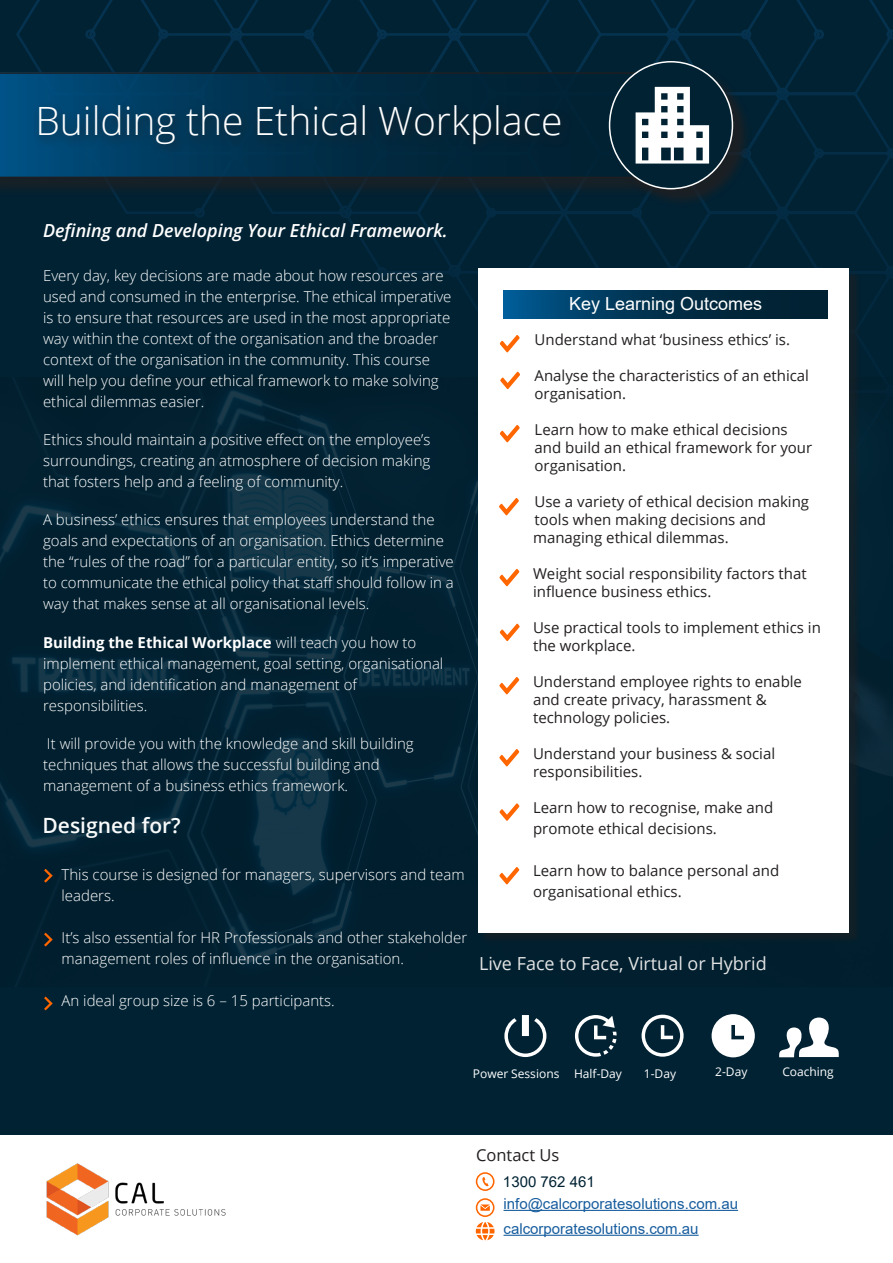
<style>
.page{position:relative;width:893px;height:1263px;background:#fff}
.page>*{position:absolute;margin:0;border:0;box-sizing:border-box;transform-origin:0 0}
.t1{font:300 39px "Open Sans";color:#fff}
.t2{font:600 21px "Open Sans";color:#f9fafa}
.t3{font:italic 600 18px "Open Sans";color:#fff}
.t4{font:18px "Open Sans";color:#fff}
.t5{font:18px "Arial";color:#fff}
.t6{font:16.5px "Open Sans";color:#231f20}
.t7{font:300 15px/21px "Open Sans";color:#fff}
.t8{font:15px/18px "Open Sans";color:#231f20}
.t9{font:15px/24.9px "Arial";color:#175d9e}
.t10{font:15px "Arial";color:#012233}
.t11{font:12px "Open Sans";color:#fff}
.s1{font-weight:700}
</style>
<div class="page">
<div style="left:0;top:0;width:893px;height:1135px;background:#012233"></div>
<div style="left:16px;top:0;width:877px;height:378px;background:#012233"></div>
<div style="left:0;top:75px;width:690px;height:122px;background:#231f20;opacity:.75"></div>
<svg style="left:0;top:72px;width:611px;height:106px;background:#02324e"></svg>
<div style="left:611px;top:63px;width:140px;height:145px;background:#231f20;opacity:.75"></div>
<div style="left:610px;top:62px;width:122px;height:127px;background:#012233;border-radius:50%"></div>
<div style="left:32px;top:101px;width:540px;height:55px;background:#231f20;opacity:.75"></div>
<svg style="left:476px;top:1172px;width:18px;height:19px"></svg>
<svg style="left:475px;top:1198px;width:264px;height:43px"></svg>
<svg style="left:779px;top:1017px;width:60px;height:40px"></svg>
<img style="left:0;top:378px;width:893px;height:609px">
<div style="left:480px;top:270px;width:381px;height:674px;background:#231f20;opacity:.5"></div>
<div style="left:478px;top:268px;width:371px;height:664px;background:#fff"></div>
<svg style="left:504px;top:290px;width:324px;height:28px;background:#003453"></svg>
<svg style="left:500px;top:335px;width:20px;height:17px"></svg>
<svg style="left:500px;top:372px;width:20px;height:17px"></svg>
<svg style="left:500px;top:425px;width:20px;height:17px"></svg>
<svg style="left:499px;top:498px;width:20px;height:17px"></svg>
<svg style="left:500px;top:624px;width:20px;height:17px"></svg>
<svg style="left:499px;top:677px;width:20px;height:17px"></svg>
<svg style="left:499px;top:749px;width:20px;height:17px"></svg>
<svg style="left:499px;top:569px;width:20px;height:17px"></svg>
<svg style="left:499px;top:803px;width:20px;height:18px"></svg>
<svg style="left:712px;top:1014px;width:43px;height:43px"></svg>
<svg style="left:642px;top:1015px;width:42px;height:42px"></svg>
<svg style="left:504px;top:1015px;width:42px;height:42px"></svg>
<svg style="left:575px;top:1015px;width:42px;height:42px"></svg>
<img style="left:46px;top:1163px;width:180px;height:73px">
<svg style="left:44px;top:996px;width:9px;height:14px"></svg>
<svg style="left:499px;top:867px;width:20px;height:17px"></svg>
<svg style="left:44px;top:933px;width:9px;height:13px"></svg>
<svg style="left:44px;top:869px;width:9px;height:14px"></svg>
<svg style="left:636px;top:87px;width:73px;height:77px"></svg>
<h1 class="t1" style="left:35px;top:105px;width:529px">Building the Ethical Workplace</h1>
<p class="t3" style="left:43px;top:218px;width:406px">Defining and Developing Your Ethical Framework.</p>
<p class="t7" style="left:43px;top:267px;width:410px">Every day, key decisions are made about how resources are used and consumed in the enterprise. The ethical imperative is to ensure that resources are used in the most appropriate way within the context of the organisation and the broader context of the organisation in the community. This course will help you define your ethical framework to make solving ethical dilemmas easier.</p>
<p class="t7" style="left:43px;top:429px;width:389px;text-align:justify">Ethics should maintain a positive effect on the employee’s surroundings, creating an atmosphere of decision making that fosters help and a feeling of community.</p>
<p class="t7" style="left:43px;top:509px;width:412px">A business’ ethics ensures that employees understand the goals and expectations of an organisation. Ethics determine the “rules of the road” for a particular entity, so it’s imperative to communicate the ethical policy that staff should follow in a way that makes sense at all organisational levels.</p>
<p class="t7" style="left:43px;top:633px;width:402px"><span class="s1">Building the Ethical Workplace</span> will teach you how to implement ethical management, goal setting, organisational policies, and identification and management of responsibilities.</p>
<p class="t7" style="left:43px;top:734px;width:372px">It will provide you with the knowledge and skill building techniques that allows the successful building and management of a business ethics framework.</p>
<h2 class="t2" style="left:43px;top:817px;width:140px">Designed for?</h2>
<p class="t7" style="left:62px;top:865px;width:405px">This course is designed for managers, supervisors and team leaders.</p>
<p class="t7" style="left:62px;top:927px;width:407px">It’s also essential for HR Professionals and other stakeholder management roles of influence in the organisation.</p>
<p class="t7" style="left:62px;top:991px;width:275px">An ideal group size is 6 – 15 participants.</p>
<p class="t5" style="left:569px;top:297px;width:195px">Key Learning Outcomes</p>
<p class="t8" style="left:535px;top:332px;width:257px">Understand what ‘business ethics’ is.</p>
<p class="t8" style="left:535px;top:368px;width:276px">Analyse the characteristics of an ethical organisation.</p>
<p class="t8" style="left:535px;top:422px;width:279px">Learn how to make ethical decisions and build an ethical framework for your organisation.</p>
<p class="t8" style="left:533px;top:494px;width:278px">Use a variety of ethical decision making tools when making decisions and managing ethical dilemmas.</p>
<p class="t8" style="left:533px;top:566px;width:275px">Weight social responsibility factors that influence business ethics.</p>
<p class="t8" style="left:533px;top:620px;width:289px">Use practical tools to implement ethics in the workplace.</p>
<p class="t8" style="left:533px;top:674px;width:270px">Understand employee rights to enable and create privacy, harassment &amp; technology policies.</p>
<p class="t8" style="left:533px;top:746px;width:244px">Understand your business &amp; social responsibilities.</p>
<p class="t8" style="left:533px;top:798px;width:242px;line-height:21px">Learn how to recognise, make and promote ethical decisions.</p>
<p class="t8" style="left:533px;top:861px;width:248px;line-height:21px">Learn how to balance personal and organisational ethics.</p>
<p class="t4" style="left:479px;top:956px;width:289px">Live Face to Face, Virtual or Hybrid</p>
<p class="t11" style="left:473px;top:1069px;width:151px">Power Sessions Half-Day</p>
<p class="t11" style="left:644px;top:1069px;width:34px">1-Day</p>
<p class="t11" style="left:715px;top:1067px;width:34px">2-Day</p>
<p class="t11" style="left:782px;top:1067px;width:53px">Coaching</p>
<p class="t6" style="left:476px;top:1148px;width:85px">Contact Us</p>
<p class="t10" style="left:503px;top:1176px;width:93px">1300 762 461</p>
<p class="t9" style="left:504px;top:1192px;width:236px">info@calcorporatesolutions.com.au calcorporatesolutions.com.au</p>
</div>
